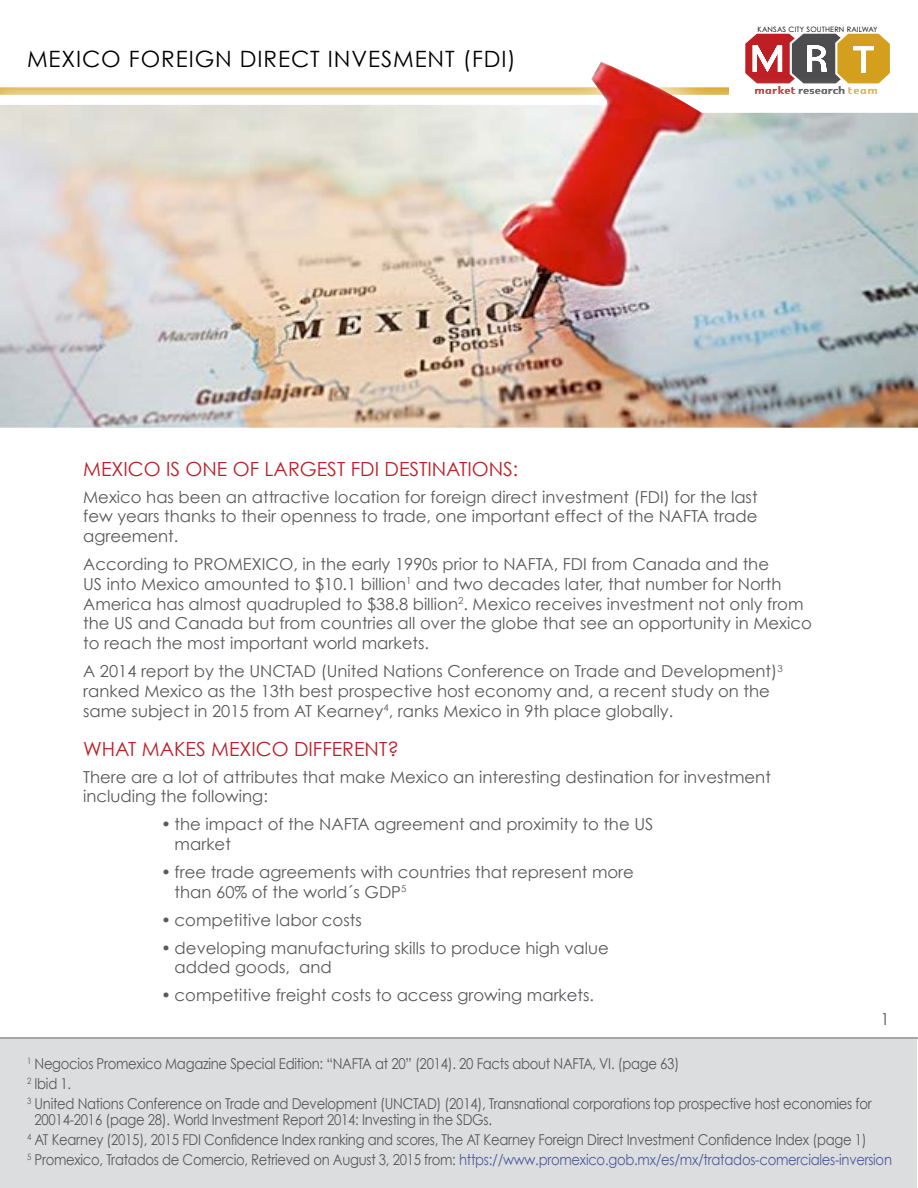
<style>
.page{position:relative;width:918px;height:1188px;background:#fff}
.page>*{position:absolute;margin:0;border:0;box-sizing:border-box;transform-origin:0 0}
.t1{font:700 55.05px "Glametrix";color:#fff}
.t2{font:22.5px "Century Gothic";letter-spacing:.04em;color:#000}
.t3{font:19.5px "Century Gothic";color:#bc1f26}
.t4{font:16.5px/19.8px "Century Gothic";color:#58595b}
.t5{font:15px/19.8px "Century Gothic";letter-spacing:-.02em;color:#58595b;scale:.88 1}
.t6{font:700 14.7px "Glametrix";letter-spacing:.04em;color:#4d4d4f}
.t7{font:7.35px "Century Gothic";letter-spacing:.02em;color:#000}
.s1{color:#bd1f25}
.s2{color:#d9aa3f}
.s3{color:#4f5b9e}
</style>
<div class="page">
<div style="left:0;top:1037px;width:916px;height:151px;background:#dcddde"></div>
<hr style="left:0;top:1037px;width:918px;height:2px;background:#939598">
<img style="left:0;top:62px;width:918px;height:366px">
<h2 class="t2" style="left:27px;top:45px;width:490px">MEXICO FOREIGN DIRECT INVESMENT (FDI)</h2>
<p class="t7" style="left:758px;top:25px;width:121px">KANSAS CITY SOUTHERN RAILWAY</p>
<h1 class="t1" style="left:750px;top:32px;width:126px">MRT</h1>
<p class="t6" style="left:755px;top:83px;width:124px"><span class="s1">market</span> research <span class="s2">team</span></p>
<p class="t3" style="left:83px;top:457px;width:437px">MEXICO IS ONE OF LARGEST FDI DESTINATIONS:</p>
<p class="t4" style="left:83px;top:486px;width:676px;text-align:justify">Mexico has been an attractive location for foreign direct investment (FDI) for the last few years thanks to their openness to trade, one important effect of the NAFTA trade agreement.</p>
<p class="t4" style="left:83px;top:554px;width:730px">According to PROMEXICO, in the early 1990s prior to NAFTA, FDI from Canada and the<br>US into Mexico amounted to $10.1 billion<sup>1</sup> and two decades later, that number for North America has almost quadrupled to $38.8 billion<sup>2</sup>. Mexico receives investment not only from the US and Canada but from countries all over the globe that see an opportunity in Mexico to reach the most important world markets.</p>
<p class="t4" style="left:83px;top:661px;width:701px">A 2014 report by the UNCTAD (United Nations Conference on Trade and Development)<sup>3 </sup>ranked Mexico as the 13th best prospective host economy and, a recent study on the same subject in 2015 from AT Kearney<sup>4</sup>, ranks Mexico in 9th place globally.</p>
<p class="t3" style="left:83px;top:737px;width:317px">WHAT MAKES MEXICO DIFFERENT?</p>
<p class="t4" style="left:83px;top:766px;width:689px">There are a lot of attributes that make Mexico an interesting destination for investment including the following:</p>
<p class="t4" style="left:175px;top:814px;width:480px;text-indent:-13px">• the impact of the NAFTA agreement and proximity to the US market</p>
<p class="t4" style="left:175px;top:862px;width:461px;text-indent:-13px">• free trade agreements with countries that represent more than 60% of the world´s GDP<sup>5</sup></p>
<p class="t4" style="left:161px;top:910px;width:202px">• competitive labor costs</p>
<p class="t4" style="left:175px;top:938px;width:436px;text-indent:-13px">• developing manufacturing skills to produce high value added goods, and</p>
<p class="t4" style="left:161px;top:985px;width:435px">• competitive freight costs to access growing markets.</p>
<p class="t4" style="left:880px;top:1008px;width:11px">1</p>
<p class="t5" style="left:27px;top:1054px;width:961px"><sup>1</sup> Negocios Promexico Magazine Special Edition: “NAFTA at 20” (2014). 20 Facts about NAFTA, VI. (page 63)<br><sup>2</sup> Ibid 1.<br><sup>3</sup> United Nations Conference on Trade and Development (UNCTAD) (2014), Transnational corporations top prospective host economies for</p>
<p class="t5" style="left:27px;top:1110px;width:985px;text-indent:8px">20014-2016 (page 28). World Investment Report 2014: Investing in the SDGs.<br><sup>4</sup> AT Kearney (2015), 2015 FDI Confidence Index ranking and scores, The AT Kearney Foreign Direct Investment Confidence Index (page 1)<br><sup>5</sup> Promexico, Tratados de Comercio, Retrieved on August 3, 2015 from: <span class="s3">https://www.promexico.gob.mx/es/mx/tratados-comerciales-inversion</span></p>
</div>
